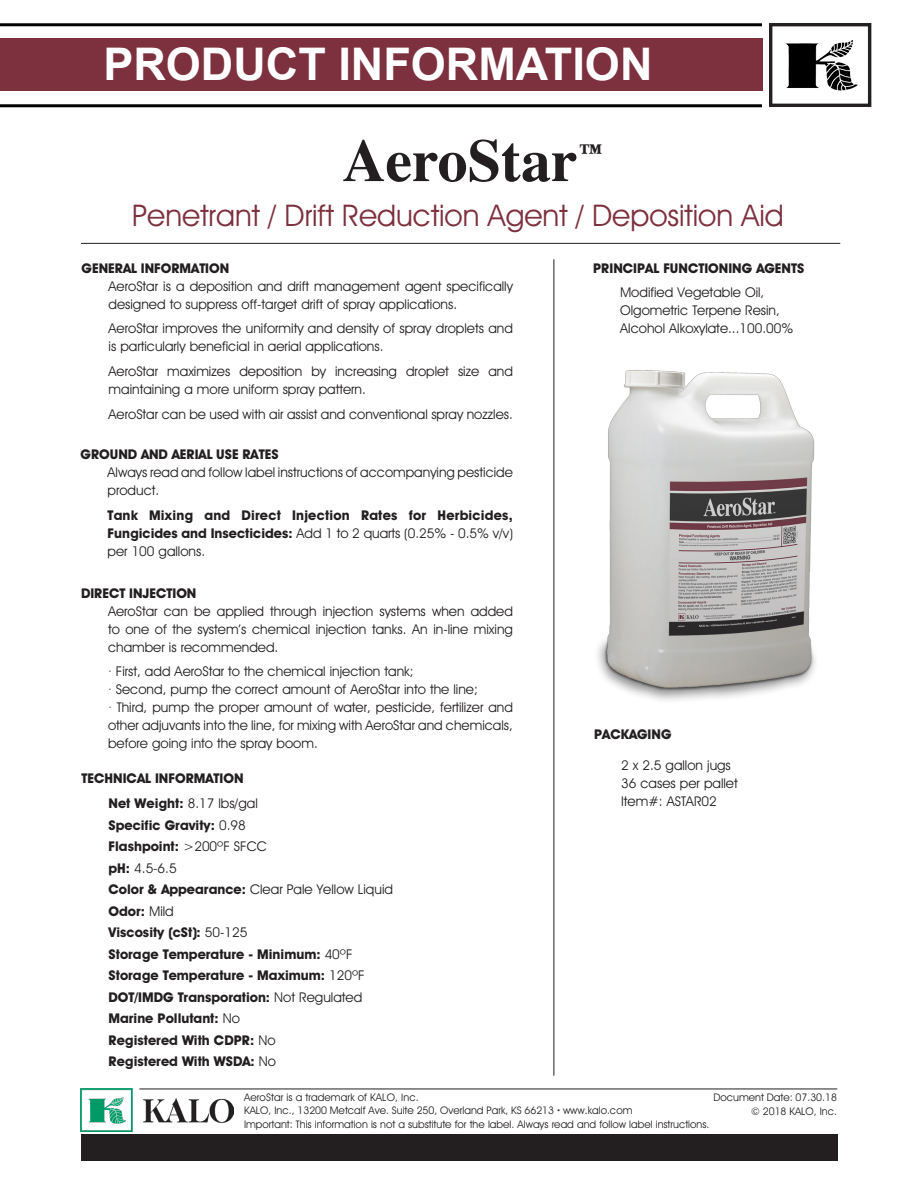
<style>
.page{position:relative;width:918px;height:1188px;background:#fff}
.page>*{position:absolute;margin:0;border:0;box-sizing:border-box;transform-origin:0 0}
.t1{font:700 60px "Times";color:#231f20}
.t2{font:700 45px "Arial";color:#fff}
.t3{font:30px "Avant Guard SW";color:#7d303e}
.t4{font:700 26.25px "Times";color:#231f20}
.Section_Paragraph_Bo{font:13.5px/18px "Avant Guard SW";color:#231f20}
.Section_Paragraph_Bo-2{font:700 13.5px/18px "Avant Guard SW";color:#231f20;text-align:justify}
.t5{font:10.5px "Avant Guard SW";color:#231f20}
.s1{font-weight:400}
.s2{font-weight:700}
</style>
<div class="page">
<div style="left:0;top:38px;width:762px;height:53px;background:#7d303e"></div>
<img style="left:770px;top:24px;width:102px;height:83px">
<hr style="left:0;top:104px;width:762px;height:3px;background:#000">
<hr style="left:0;top:23px;width:762px;height:3px;background:#000">
<img style="left:597px;top:370px;width:219px;height:331px">
<img style="left:80px;top:1089px;width:154px;height:43px">
<div style="left:81px;top:1134px;width:756px;height:27px;background:#231f20"></div>
<hr style="left:81px;top:243px;width:759px;height:1px;background:#231f20">
<hr style="left:139px;top:1089px;width:698px;height:1px;background:#231f20">
<hr style="left:554px;top:259px;width:1px;height:817px;background:#231f20">
<h2 class="t2" style="left:103px;top:34px;width:551px">PRODUCT INFORMATION</h2>
<p class="t1" style="left:342px;top:103px;width:237px">AeroStar</p>
<p class="t4" style="left:578px;top:128px;width:28px">™</p>
<p class="t3" style="left:132px;top:197px;width:653px">Penetrant / Drift Reduction Agent / Deposition Aid</p>
<p class="Section_Paragraph_Bo-2" style="left:82px;top:259px;width:149px">GENERAL INFORMATION</p>
<p class="Section_Paragraph_Bo" style="left:109px;top:277px;width:406px">AeroStar is a deposition and drift management agent specifically designed to suppress off-target drift of spray applications.</p>
<p class="Section_Paragraph_Bo" style="left:109px;top:320px;width:406px">AeroStar improves the uniformity and density of spray droplets and is particularly beneficial in aerial applications.</p>
<p class="Section_Paragraph_Bo" style="left:109px;top:362px;width:406px">AeroStar maximizes deposition by increasing droplet size and maintaining a more uniform spray pattern.</p>
<p class="Section_Paragraph_Bo" style="left:109px;top:405px;width:406px">AeroStar can be used with air assist and conventional spray nozzles.</p>
<p class="Section_Paragraph_Bo-2" style="left:81px;top:445px;width:200px">GROUND AND AERIAL USE RATES</p>
<p class="Section_Paragraph_Bo" style="left:108px;top:463px;width:407px">Always read and follow label instructions of accompanying pesticide product.</p>
<p class="Section_Paragraph_Bo-2" style="left:108px;top:506px;width:407px">Tank Mixing and Direct Injection Rates for Herbicides, Fungicides and Insecticides: <span class="s1">Add 1 to 2 quarts (0.25% - 0.5% v/v) per 100 gallons.</span></p>
<p class="Section_Paragraph_Bo-2" style="left:81px;top:584px;width:117px">DIRECT INJECTION</p>
<p class="Section_Paragraph_Bo" style="left:108px;top:602px;width:407px;text-align:justify">AeroStar can be applied through injection systems when added to one of the system’s chemical injection tanks. An in-line mixing chamber is recommended.</p>
<p class="Section_Paragraph_Bo" style="left:108px;top:663px;width:307px">• First, add AeroStar to the chemical injection tank;</p>
<p class="Section_Paragraph_Bo" style="left:108px;top:681px;width:371px">• Second, pump the correct amount of AeroStar into the line;</p>
<p class="Section_Paragraph_Bo" style="left:108px;top:699px;width:407px;text-align:justify">• Third, pump the proper amount of water, pesticide, fertilizer and other adjuvants into the line, for mixing with AeroStar and chemicals, before going into the spray boom.</p>
<p class="Section_Paragraph_Bo-2" style="left:82px;top:769px;width:163px">TECHNICAL INFORMATION</p>
<p class="Section_Paragraph_Bo" style="left:109px;top:794px;width:151px"><span class="s2">Net Weight:</span> 8.17 lbs/gal</p>
<p class="Section_Paragraph_Bo-2" style="left:109px;top:816px;width:139px">Specific Gravity: <span class="s1">0.98</span></p>
<p class="Section_Paragraph_Bo-2" style="left:109px;top:837px;width:160px">Flashpoint: <span class="s1">&gt;200ºF SFCC</span></p>
<p class="Section_Paragraph_Bo" style="left:109px;top:859px;width:70px"><span class="s2">pH:</span> 4.5-6.5</p>
<p class="Section_Paragraph_Bo" style="left:109px;top:880px;width:286px"><span class="s2">Color &amp; Appearance:</span> Clear Pale Yellow Liquid</p>
<p class="Section_Paragraph_Bo-2" style="left:109px;top:902px;width:67px">Odor: <span class="s1">Mild</span></p>
<p class="Section_Paragraph_Bo-2" style="left:109px;top:923px;width:140px">Viscosity (cSt): <span class="s1">50-125</span></p>
<p class="Section_Paragraph_Bo-2" style="left:109px;top:945px;width:246px">Storage Temperature - Minimum: <span class="s1">40ºF</span></p>
<p class="Section_Paragraph_Bo-2" style="left:109px;top:966px;width:258px">Storage Temperature - Maximum: <span class="s1">120ºF</span></p>
<p class="Section_Paragraph_Bo-2" style="left:109px;top:988px;width:255px">DOT/IMDG Transporation: <span class="s1">Not Regulated</span></p>
<p class="Section_Paragraph_Bo-2" style="left:109px;top:1009px;width:133px">Marine Pollutant: <span class="s1">No</span></p>
<p class="Section_Paragraph_Bo-2" style="left:109px;top:1031px;width:168px">Registered With CDPR: <span class="s1">No</span></p>
<p class="Section_Paragraph_Bo-2" style="left:109px;top:1052px;width:169px">Registered With WSDA: <span class="s1">No</span></p>
<p class="Section_Paragraph_Bo-2" style="left:593px;top:259px;width:213px">PRINCIPAL FUNCTIONING AGENTS</p>
<p class="Section_Paragraph_Bo" style="left:620px;top:284px;width:175px">Modified Vegetable Oil,<br>Olgometric Terpene Resin,<br>Alcohol Alkoxylate...100.00%</p>
<p class="Section_Paragraph_Bo-2" style="left:594px;top:725px;width:79px">PACKAGING</p>
<p class="Section_Paragraph_Bo" style="left:621px;top:756px;width:111px">2 x 2.5 gallon jugs</p>
<p class="Section_Paragraph_Bo" style="left:621px;top:774px;width:118px">36 cases per pallet</p>
<p class="Section_Paragraph_Bo" style="left:621px;top:792px;width:97px">Item#: ASTAR02</p>
<p class="t5" style="left:714px;top:1091px;width:125px">Document Date: 07.30.18</p>
<p class="t5" style="left:244px;top:1091px;width:176px">AeroStar is a trademark of KALO, Inc.</p>
<p class="t5" style="left:244px;top:1104px;width:390px">KALO, Inc., 13200 Metcalf Ave. Suite 250, Overland Park, KS 66213 <span class="s2">•</span> www.kalo.com</p>
<p class="t5" style="left:244px;top:1118px;width:467px">Important: This information is not a substitute for the label. Always read and follow label instructions.</p>
<p class="t5" style="left:751px;top:1105px;width:87px">© 2018 KALO, Inc.</p>
</div>
